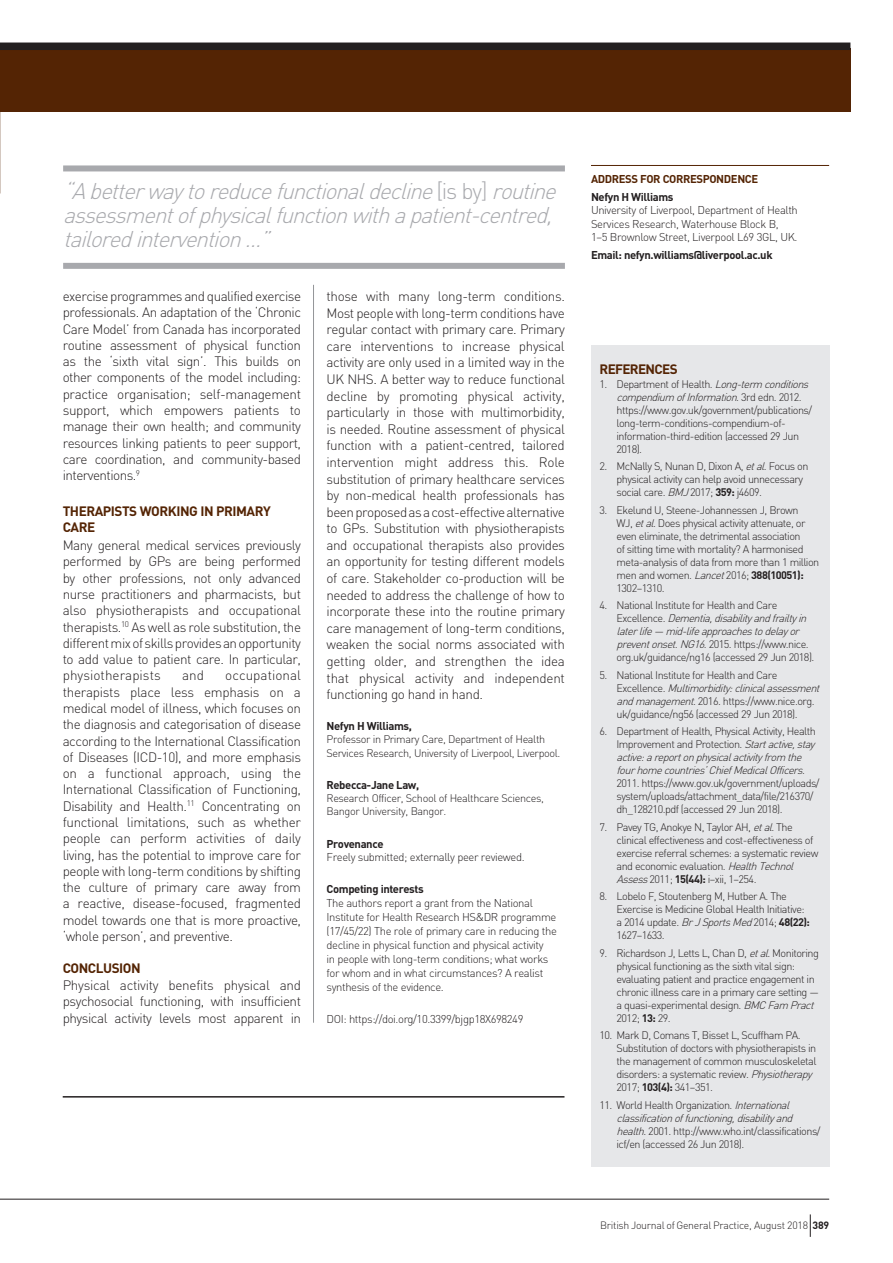
<style>
.page{position:relative;width:893px;height:1263px;background:#fff}
.page>*{position:absolute;margin:0;border:0;box-sizing:border-box;transform-origin:0 0}
.t1{font:italic 300 22.5px/24px "DIN";color:#a8a9ad}
.Body_Copy_First_para{font:300 13.5px/16.4px "DIN";letter-spacing:-.035em;color:#231f20;text-align:justify}
.Body_copy_indent{font:300 13.5px/16.4px "DIN";letter-spacing:-.04em;color:#231f20;text-align:justify}
.Sub_Head_B_Header{font:700 13.5px/16.6px "DIN";letter-spacing:-.035em;color:#542404}
.Reference_heading{font:700 13.5px "DIN";letter-spacing:-.05em;color:#542404}
.Address_Copy{font:300 11.25px/14px "DIN";letter-spacing:-.035em;color:#231f20}
.Address_Copy_Bold{font:700 11.25px "DIN";letter-spacing:-.035em;color:#231f20}
.Address_title{font:700 11.25px "DIN";letter-spacing:-.035em;color:#542404}
.References_Copy{font:300 10.8px/13px "DIN";letter-spacing:-.05em;color:#231f20}
.Address_Copy-2{font:300 10.8px/13.5px "DIN";letter-spacing:-.035em;color:#231f20}
.t2{font:300 10.5px "DIN";letter-spacing:-.025em;color:#231f20}
.s1{font-style:normal}
.s2{font-style:italic}
.s3{font-weight:700}
</style>
<div class="page">
<div style="left:591px;top:345px;width:238px;height:821px;background:#e6e7e9"></div>
<hr style="left:591px;top:165px;width:238px;height:1px;background:#542404">
<hr style="left:0;top:1199px;width:829px;height:1px;background:#231f20">
<svg style="left:810px;top:1214px;width:1px;height:23px"></svg>
<div style="left:0;top:48px;width:850px;height:64px;background:#542404"></div>
<div style="left:0;top:43px;width:850px;height:7px;background:#231f20"></div>
<hr style="left:313px;top:285px;width:1px;height:738px;background:#939598">
<hr style="left:63px;top:1096px;width:501px;height:1px;background:#231f20">
<div style="left:63px;top:165px;width:502px;height:6px;background:#a8a9ad"></div>
<div style="left:63px;top:263px;width:502px;height:6px;background:#a8a9ad"></div>
<p class="t1" style="left:63px;top:179px;width:501px">“Abetterwaytoreducefunctionaldecline<span class="s1">[ i s b y ]</span> routine assessmentofphysicalfunctionwithapatient-centred, tailoredintervention…”</p>
<p class="Body_copy_indent" style="left:63px;top:288px;width:240px">exercise programmes and qualified exercise professionals. An adaptation of the ‘Chronic Care Model’ from Canada has incorporated routine assessment of physical function as the ‘sixth vital sign’. This builds on other components of the model including: practice organisation; self-management support, which empowers patients to manage their own health; and community resources linking patients to peer support, care coordination, and community-based interventions.<sup>9</sup></p>
<p class="Sub_Head_B_Header" style="left:63px;top:502px;width:210px">THERAPISTS WORKING IN PRIMARY<br>CARE</p>
<p class="Body_Copy_First_para" style="left:63px;top:537px;width:240px">Many general medical services previously performed by GPs are being performed by other professions, not only advanced nurse practitioners and pharmacists, but also physiotherapists and occupational therapists.<sup>10</sup> As well as role substitution, the different mix of skills provides an opportunity to add value to patient care. In particular, physiotherapists</p>
<p class="Body_Copy_First_para" style="left:63px;top:667px;width:240px;text-indent:162px">occupational therapists place less emphasis on a medical model of illness, which focuses on the diagnosis and categorisation of disease according to the International Classification of Diseases (ICD-10), and more emphasis on a functional approach, using the International Classification of Functioning, Disability and Health.<sup>11</sup> Concentrating on functional limitations, such as whether people can perform activities of daily living, has the potential to improve care for people with long-term conditions by shifting the culture of primary care away from a reactive, disease-focused, fragmented model towards one that is more proactive, ‘whole person’, and preventive.</p>
<p class="Sub_Head_B_Header" style="left:63px;top:959px;width:79px">CONCLUSION</p>
<p class="Body_Copy_First_para" style="left:63px;top:977px;width:240px">Physical activity benefits physical and psychosocial functioning, with insufficient physical activity levels most apparent in</p>
<p class="Body_Copy_First_para" style="left:182px;top:667px;width:23px">and</p>
<p class="Body_Copy_First_para" style="left:327px;top:288px;width:240px">those with many long-term conditions.<br>Most people with long-term conditions have regular contact with primary care. Primary care interventions to increase physical activity are only used in a limited way in the UK NHS. A better way to reduce functional decline by promoting physical activity, particularly in those with multimorbidity, is needed. Routine assessment of physical function with a patient-centred, tailored intervention might address this. Role substitution of primary healthcare services by non-medical health professionals has been proposed as a cost-effective alternative to GPs. Substitution with physiotherapists and occupational therapists also provides an opportunity for testing different models of care. Stakeholder co-production will be needed to address the challenge of how to incorporate these into the routine primary care management of long-term conditions, weaken the social norms associated with getting older, and strengthen the idea that physical activity and independent functioning go hand in hand.</p>
<p class="Address_Copy_Bold" style="left:327px;top:718px;width:87px">Nefyn H Williams,</p>
<p class="Address_Copy-2" style="left:327px;top:732px;width:235px">Professor in Primary Care, Department of Health<br>Services Research, University of Liverpool, Liverpool.</p>
<p class="Address_Copy_Bold" style="left:327px;top:777px;width:94px">Rebecca-Jane Law,</p>
<p class="Address_Copy-2" style="left:327px;top:791px;width:219px">Research Officer, School of Healthcare Sciences,<br>Bangor University, Bangor.</p>
<p class="Address_Copy_Bold" style="left:327px;top:836px;width:58px">Provenance</p>
<p class="Address_Copy" style="left:327px;top:850px;width:200px">Freely submitted; externally peer reviewed.</p>
<p class="Address_Copy_Bold" style="left:327px;top:882px;width:99px">Competing interests</p>
<p class="Address_Copy" style="left:327px;top:896px;width:232px">The authors report a grant from the National Institute for Health Research HS&amp;DR programme (17/45/22) The role of primary care in reducing the decline in physical function and physical activity<br>in people with long-term conditions; what works for whom and in what circumstances? A realist synthesis of the evidence.</p>
<p class="Address_Copy" style="left:327px;top:1011px;width:198px">DOI: https://doi.org/10.3399/bjgp18X698249</p>
<p class="Address_title" style="left:591px;top:171px;width:169px">ADDRESS FOR CORRESPONDENCE</p>
<p class="Address_Copy_Bold" style="left:591px;top:189px;width:84px">Nefyn H Williams</p>
<p class="Address_Copy" style="left:591px;top:203px;width:208px;line-height:13.5px">University of Liverpool, Department of Health<br>Services Research, Waterhouse Block B,<br>1–5 Brownlow Street, Liverpool L69 3GL, UK.</p>
<p class="Address_Copy_Bold" style="left:591px;top:247px;width:183px">Email: nefyn.williams@liverpool.ac.uk</p>
<p class="Reference_heading" style="left:599px;top:361px;width:80px">REFERENCES</p>
<p class="References_Copy" style="left:616px;top:377px;width:197px;text-indent:-17px">1. Department of Health. <span class="s2">Long-term conditions compendium ofInformation</span>. 3 r d e d n . 2 0 1 2 . https://www.gov.uk/government/publications/ long-term-conditions-compendium-of&shy;information-third-edition (accessed 29 Jun 2018).</p>
<p class="References_Copy" style="left:616px;top:460px;width:194px;text-indent:-17px">2. McNally S, Nunan D, Dixon A, <span class="s2">etal</span>. Focus on physical activity can help avoid unnecessary social care. <span class="s2">BMJ</span>2017; <span class="s3">359:</span> j4609.</p>
<p class="References_Copy" style="left:616px;top:503px;width:204px;text-indent:-17px">3. Ekelund U, Steene-Johannessen J, Brown<br>WJ, <span class="s2">etal</span>. Does physical activity attenuate, or even eliminate, the detrimental association<br>of sitting time with mortality? A harmonised meta-analysis of data from more than 1 million men and women. <span class="s2">Lancet</span>2016; <span class="s3">388(10051):<br></span>1302–1310.</p>
<p class="References_Copy" style="left:616px;top:599px;width:199px;text-indent:-17px">4. National Institute for Health and Care<br>E x c e l l e n c e . <span class="s2">Dementia,disabilityandfrailtyin laterlife— mid-lifeapproachestodelayor preventonset.NG16</span>. 2015. https://www.nice. org.uk/guidance/ng16 (accessed 29 Jun 2018).</p>
<p class="References_Copy" style="left:616px;top:668px;width:208px;text-indent:-17px">5. National Institute for Health and Care<br>E x c e l l e n c e . <span class="s2">Multimorbidity:clinicalassessment andmanagement</span>. 2016. https://www.nice.org. uk/guidance/ng56 (accessed 29 Jun 2018).</p>
<p class="References_Copy" style="left:616px;top:724px;width:204px;text-indent:-17px">6. Department of Health, Physical Activity, Health Improvement and Protection. <span class="s2">Startactive,stay active:areportonphysicalactivityfrom the fourhomecountries’ChiefMedicalOfficers</span>.<br>2011. https://www.gov.uk/government/uploads/ system/uploads/attachment_data/file/216370/ dh_128210.pdf (accessed 29 Jun 2018).</p>
<p class="References_Copy" style="left:616px;top:820px;width:203px;text-indent:-17px">7. Pavey TG, Anokye N, Taylor AH, <span class="s2">etal</span>. The clinical effectiveness and cost-effectiveness of exercise referral schemes: a systematic review and economic evaluation. <span class="s2">HealthTechnol Assess</span>2011; <span class="s3">15(44):</span> i–xii, 1–254.</p>
<p class="References_Copy" style="left:616px;top:890px;width:195px;text-indent:-17px">8. Lobelo F, Stoutenberg M, Hutber A. The Exercise is Medicine Global Health Initiative: a 2014 update. <span class="s2">BrJSportsMed</span>2014; <span class="s3">48(22):<br></span>1627–1633.</p>
<p class="References_Copy" style="left:616px;top:946px;width:204px;text-indent:-17px">9. Richardson J, Letts L, Chan D, <span class="s2">etal</span>. Monitoring physical functioning as the sixth vital sign: evaluating patient and practice engagement in chronic illness care in a primary care setting — a quasi-experimental design. <span class="s2">BMCFam Pract </span>2012; <span class="s3">13:</span> 29.</p>
<p class="References_Copy" style="left:616px;top:1029px;width:201px;text-indent:-17px">10. Mark D, Comans T, Bisset L, Scuffham PA.<br>Substitution of doctors with physiotherapists in the management of common musculoskeletal disorders: a systematic review. <span class="s2">Physiotherapy </span>2017; <span class="s3">103(4):</span> 341–351.</p>
<p class="References_Copy" style="left:616px;top:1098px;width:205px;text-indent:-17px">11. World Health Organization. <span class="s2">International classificationoffunctioning,disabilityand health</span>. 2001. http://www.who.int/classifications/ icf/en (accessed 26 Jun 2018).</p>
<p class="t2" style="left:600px;top:1219px;width:231px">British Journal of General Practice, August 2018 <span class="s3">389</span></p>
</div>
